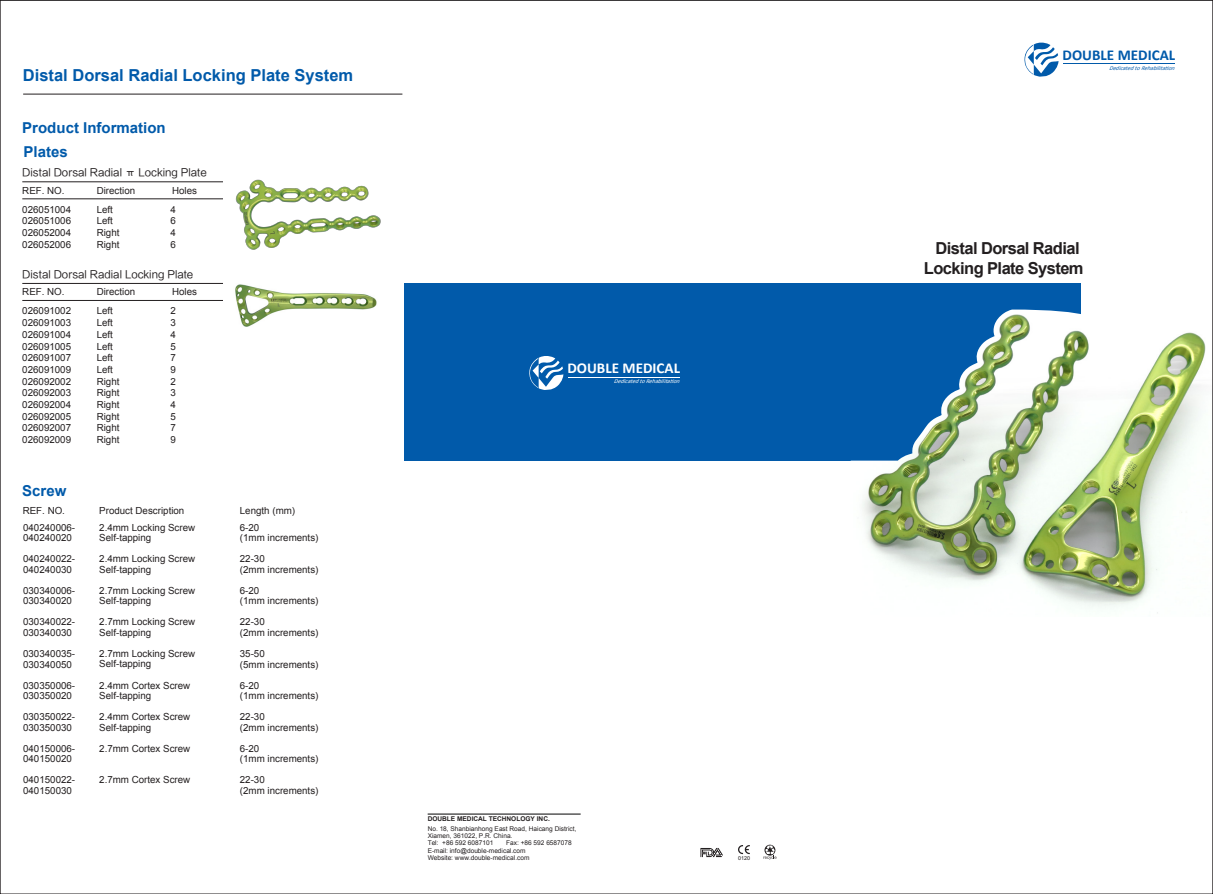
<style>
.page{position:relative;width:1213px;height:894px;background:#fff}
.page>*{position:absolute;margin:0;border:0;box-sizing:border-box;transform-origin:0 0}
.t1{font:700 16.5px/19.8px "Arial";letter-spacing:-.035em;color:#231f20;text-align:center}
.t2{font:700 16.5px "Arial";color:#015aaa}
.t3{font:700 15px "Arial";color:#015aaa}
.t4{font:700 15px "Calibri";color:#fff}
.t5{font:700 15px "Calibri";color:#015aaa}
.t6{font:10.5px "FZLTHJW GB1 0";color:#231f20}
.t7{font:9.75px/11.7px "Arial";color:#231f20}
.t8{font:6.6px/7.2px "Arial";color:#231f20}
.t9{font:700 6.6px "Arial";color:#231f20}
.t10{font:italic 5.85px "Calibri";color:#fff}
.t11{font:italic 5.85px "Calibri";color:#015aaa}
.t12{font:5.4px "Arial";color:#231f20}
</style>
<div class="page">
<div style="left:404px;top:283px;width:676px;height:177px;background:#015aaa"></div>
<hr style="left:23px;top:94px;width:379px;height:1px;background:#231f20">
<svg style="left:700px;top:848px;width:22px;height:8px"></svg>
<hr style="left:427px;top:813px;width:153px;height:1px;background:#030303">
<svg style="left:763px;top:845px;width:13px;height:14px"></svg>
<svg style="left:738px;top:845px;width:11px;height:8px"></svg>
<svg style="left:529px;top:356px;width:34px;height:34px"></svg>
<hr style="left:568px;top:377px;width:112px;height:1px;background:#fff">
<svg style="left:1024px;top:42px;width:34px;height:35px"></svg>
<hr style="left:1063px;top:64px;width:111px;height:1px;background:#015aaa">
<hr style="left:22px;top:181px;width:201px;height:1px;background:#231f20">
<hr style="left:22px;top:198px;width:201px;height:1px;background:#231f20">
<hr style="left:22px;top:283px;width:201px;height:1px;background:#231f20">
<hr style="left:22px;top:300px;width:201px;height:1px;background:#231f20">
<img style="left:850px;top:309px;width:356px;height:304px">
<img style="left:235px;top:179px;width:146px;height:71px">
<img style="left:235px;top:284px;width:142px;height:43px">
<h1 class="t2" style="left:23px;top:64px;width:332px">Distal Dorsal Radial Locking Plate System</h1>
<h2 class="t3" style="left:22px;top:117px;width:145px">Product Information</h2>
<h2 class="t3" style="left:24px;top:142px;width:46px">Plates</h2>
<p class="t6" style="left:22px;top:166px;width:186px">Distal Dorsal Radial π Locking Plate</p>
<p class="t7" style="left:22px;top:180px;width:50px;line-height:19.2px">REF. NO.<br>026051004</p>
<p class="t7" style="left:22px;top:215px;width:50px;text-align:justify">026051006<br>026052004<br>026052006</p>
<p class="t7" style="left:97px;top:180px;width:40px;line-height:19.2px">Direction<br>Left</p>
<p class="t7" style="left:97px;top:215px;width:24px">Left<br>Right<br>Right</p>
<p class="t7" style="left:170px;top:180px;width:28px;line-height:19.2px">Holes<br>4</p>
<p class="t7" style="left:170px;top:215px;width:7px;text-align:justify">6<br>4<br>6</p>
<p class="t6" style="left:22px;top:268px;width:172px">Distal Dorsal Radial Locking Plate</p>
<p class="t7" style="left:22px;top:282px;width:50px;line-height:19.2px">REF. NO.<br>026091002</p>
<p class="t7" style="left:22px;top:317px;width:50px;text-align:justify">026091003<br>026091004<br>026091005<br>026091007<br>026091009<br>026092002<br>026092003<br>026092004<br>026092005<br>026092007<br>026092009</p>
<p class="t7" style="left:97px;top:282px;width:40px;line-height:19.2px">Direction<br>Left</p>
<p class="t7" style="left:97px;top:317px;width:24px">Left<br>Left<br>Left<br>Left<br>Left<br>Right<br>Right<br>Right<br>Right<br>Right<br>Right</p>
<p class="t7" style="left:170px;top:282px;width:28px;line-height:19.2px">Holes<br>2</p>
<p class="t7" style="left:170px;top:317px;width:7px;text-align:justify">3<br>4<br>5<br>7<br>9<br>2<br>3<br>4<br>5<br>7<br>9</p>
<h2 class="t3" style="left:22px;top:480px;width:46px">Screw</h2>
<p class="t7" style="left:23px;top:504px;width:44px">REF. NO.</p>
<p class="t7" style="left:240px;top:504px;width:57px">Length (mm)</p>
<p class="t7" style="left:99px;top:522px;width:97px;line-height:10.5px">2.4mm Locking Screw<br>Self-tapping</p>
<p class="t7" style="left:99px;top:553px;width:97px;line-height:10.5px">2.4mm Locking Screw<br>Self-tapping</p>
<p class="t7" style="left:99px;top:585px;width:97px;line-height:10.5px">2.7mm Locking Screw<br>Self-tapping</p>
<p class="t7" style="left:99px;top:616px;width:97px;line-height:10.5px">2.7mm Locking Screw<br>Self-tapping</p>
<p class="t7" style="left:99px;top:648px;width:97px;line-height:10.5px">2.7mm Locking Screw<br>Self-tapping</p>
<p class="t7" style="left:99px;top:679px;width:93px;line-height:10.5px">2.4mm Cortex Screw<br>Self-tapping</p>
<p class="t7" style="left:99px;top:711px;width:93px;line-height:10.5px">2.4mm Cortex Screw<br>Self-tapping</p>
<p class="t7" style="left:99px;top:742px;width:93px">2.7mm Cortex Screw</p>
<p class="t7" style="left:99px;top:773px;width:93px">2.7mm Cortex Screw</p>
<p class="t7" style="left:99px;top:504px;width:87px">Product Description</p>
<p class="t7" style="left:23px;top:522px;width:54px;line-height:10.5px">040240006-<br>040240020</p>
<p class="t7" style="left:23px;top:553px;width:54px;line-height:10.5px">040240022-<br>040240030</p>
<p class="t7" style="left:23px;top:585px;width:54px;line-height:10.5px">030340006-<br>030340020</p>
<p class="t7" style="left:23px;top:616px;width:54px;line-height:10.5px">030340022-<br>030340030</p>
<p class="t7" style="left:23px;top:648px;width:54px;line-height:10.5px">030340035-<br>030340050</p>
<p class="t7" style="left:23px;top:679px;width:54px;line-height:10.5px">030350006-<br>030350020</p>
<p class="t7" style="left:23px;top:711px;width:54px;line-height:10.5px">030350022-<br>030350030</p>
<p class="t7" style="left:23px;top:742px;width:54px;line-height:10.5px">040150006-<br>040150020</p>
<p class="t7" style="left:23px;top:774px;width:54px;line-height:10.5px">040150022-<br>040150030</p>
<p class="t7" style="left:240px;top:522px;width:80px;line-height:10.5px">6-20<br>(1mm increments)</p>
<p class="t7" style="left:240px;top:553px;width:80px;line-height:10.5px">22-30<br>(2mm increments)</p>
<p class="t7" style="left:240px;top:585px;width:80px;line-height:10.5px">6-20<br>(1mm increments)</p>
<p class="t7" style="left:240px;top:616px;width:80px;line-height:10.5px">22-30<br>(2mm increments)</p>
<p class="t7" style="left:240px;top:648px;width:80px;line-height:10.5px">35-50<br>(5mm increments)</p>
<p class="t7" style="left:240px;top:679px;width:80px;line-height:10.5px">6-20<br>(1mm increments)</p>
<p class="t7" style="left:240px;top:711px;width:80px;line-height:10.5px">22-30<br>(2mm increments)</p>
<p class="t7" style="left:240px;top:742px;width:80px;line-height:10.5px">6-20<br>(1mm increments)</p>
<p class="t7" style="left:240px;top:774px;width:80px;line-height:10.5px">22-30<br>(2mm increments)</p>
<h2 class="t4" style="left:567px;top:358px;width:114px">DOUBLE MEDICAL</h2>
<p class="t10" style="left:613px;top:377px;width:70px">DedicatedtoRehabilitation</p>
<p class="t9" style="left:427px;top:813px;width:124px">DOUBLE MEDICAL TECHNOLOGY INC.</p>
<p class="t8" style="left:427px;top:824px;width:150px">No. 18, Shanbianhong East Road, Haicang District,<br>Xiamen, 361022, P.R. China.<br>Tel: +86 592 6087101</p>
<p class="t8" style="left:427px;top:839px;width:146px;text-indent:78px">Fax: +86 592 6587078<br>E-mail: info@double-medical.com<br>Website: www.double-medical.com</p>
<p class="t12" style="left:738px;top:854px;width:13px">0120</p>
<h2 class="t5" style="left:1062px;top:45px;width:114px">DOUBLE MEDICAL</h2>
<p class="t11" style="left:1108px;top:64px;width:70px">DedicatedtoRehabilitation</p>
<h1 class="t1" style="left:923px;top:239px;width:161px">Distal Dorsal Radial<br>Locking Plate System</h1>
</div>
